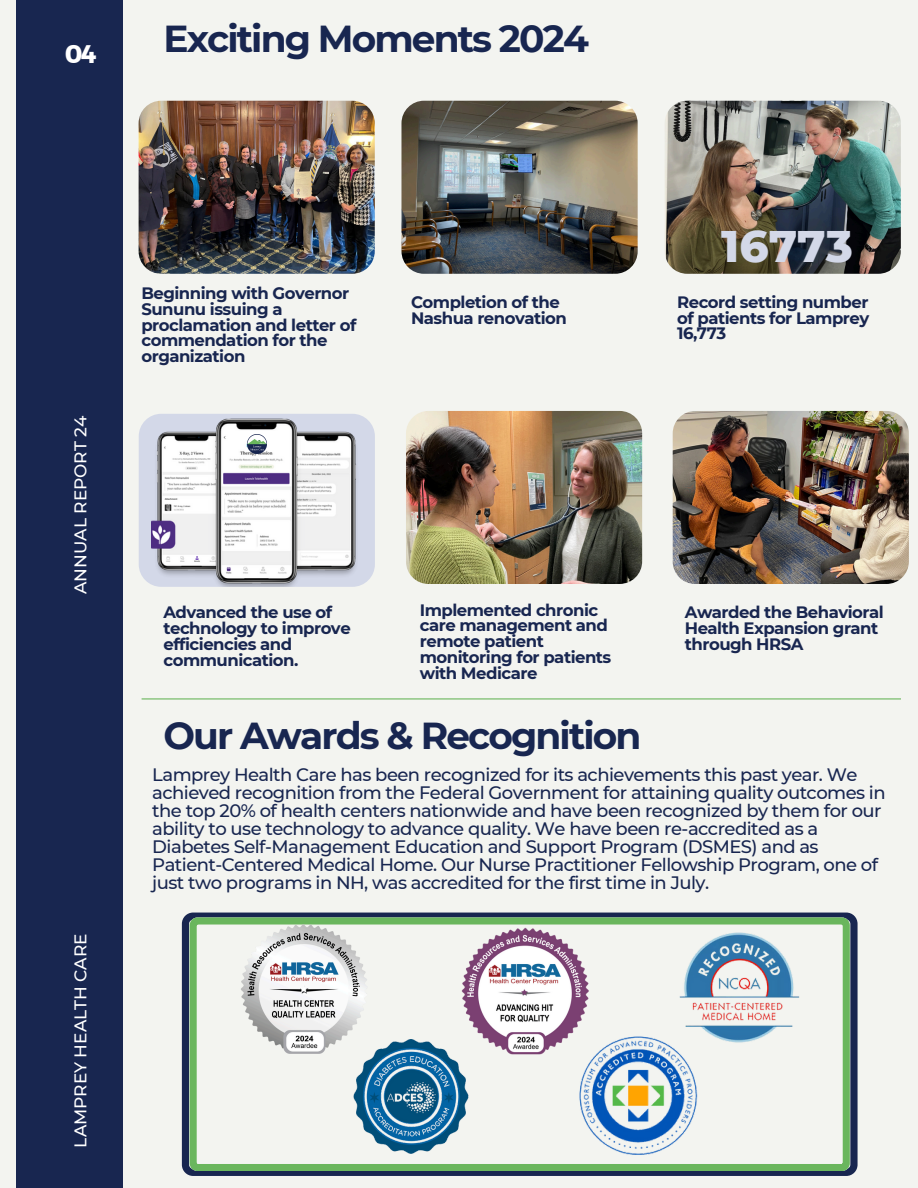
<style>
.page{position:relative;width:918px;height:1188px;background:#f3f4f0}
.page>*{position:absolute;margin:0;border:0;box-sizing:border-box;transform-origin:0 0}
.t1{font:800 45.15px "Montserrat";color:#d3d8e8}
.t2{font:700 37.5px "Montserrat";letter-spacing:-.05em;color:#182650}
.t3{font:25.35px "Kief Montaser Bold";color:#fff}
.t4{font:500 18px/18px "Montserrat";letter-spacing:-.03em;color:#182650}
.t5{font:500 16.95px "Montserrat";color:#fff}
.t6{font:700 16.5px/15.8px "Montserrat";letter-spacing:-.03em;color:#182650}
</style>
<div class="page">
<div style="left:16px;top:0;width:107px;height:1188px;background:#182650"></div>
<img style="left:139px;top:101px;width:236px;height:173px;border-radius:22px">
<hr style="left:142px;top:698px;width:759px;height:2px;background:#6ab65d">
<div style="left:182px;top:913px;width:676px;height:263px;background:#182650"></div>
<svg style="left:190px;top:917px;width:660px;height:254px"></svg>
<img style="left:240px;top:925px;width:128px;height:128px">
<img style="left:677px;top:932px;width:126px;height:114px">
<img style="left:462px;top:928px;width:127px;height:127px">
<img style="left:350px;top:1039px;width:122px;height:115px">
<img style="left:577px;top:1035px;width:121px;height:122px">
<img style="left:401px;top:101px;width:237px;height:173px;border-radius:22px">
<img style="left:665px;top:101px;width:236px;height:173px;border-radius:22px">
<div style="left:139px;top:414px;width:236px;height:173px;background:#d3d8e8;border-radius:22px"></div>
<img style="left:673px;top:411px;width:236px;height:173px;border-radius:22px">
<img style="left:406px;top:411px;width:236px;height:173px;border-radius:22px">
<img style="left:152px;top:418px;width:209px;height:169px">
<img style="left:247px;top:434px;width:19px;height:19px">
<h3 class="t3" style="left:65px;top:39px;width:33px">04</h3>
<h2 class="t2" style="left:163px;top:16px;width:427px">Exciting Moments 2024</h2>
<p class="t5" style="left:70px;top:594px;width:180px;rotate:-90deg">ANNUAL REPORT 24</p>
<p class="t5" style="left:70px;top:1148px;width:216px;rotate:-90deg">LAMPREY HEALTH CARE</p>
<h1 class="t1" style="left:721px;top:218px;width:133px">16773</h1>
<p class="t6" style="left:141px;top:285px;width:216px">Beginning with Governor<br>Sununu issuing a proclamation and letter of commendation for the organization</p>
<p class="t6" style="left:411px;top:294px;width:157px">Completion of the<br>Nashua renovation</p>
<p class="t6" style="left:677px;top:294px;width:194px;text-align:justify">Record setting number of patients for Lamprey 16,773</p>
<p class="t6" style="left:163px;top:604px;width:189px">Advanced the use of technology to improve efficiencies and communication.</p>
<p class="t6" style="left:420px;top:602px;width:193px">Implemented chronic care management and remote patient monitoring for patients with Medicare</p>
<p class="t6" style="left:685px;top:604px;width:200px">Awarded the Behavioral<br>Health Expansion grant through HRSA</p>
<h2 class="t2" style="left:163px;top:713px;width:480px">Our Awards &amp; Recognition</h2>
<p class="t4" style="left:152px;top:765px;width:735px">Lamprey Health Care has been recognized for its achievements this past year. We achieved recognition from the Federal Government for attaining quality outcomes in the top 20% of health centers nationwide and have been recognized by them for our ability to use technology to advance quality. We have been re-accredited as a Diabetes Self-Management Education and Support Program (DSMES) and as Patient-Centered Medical Home. Our Nurse Practitioner Fellowship Program, one of just two programs in NH, was accredited for the first time in July.</p>
</div>
